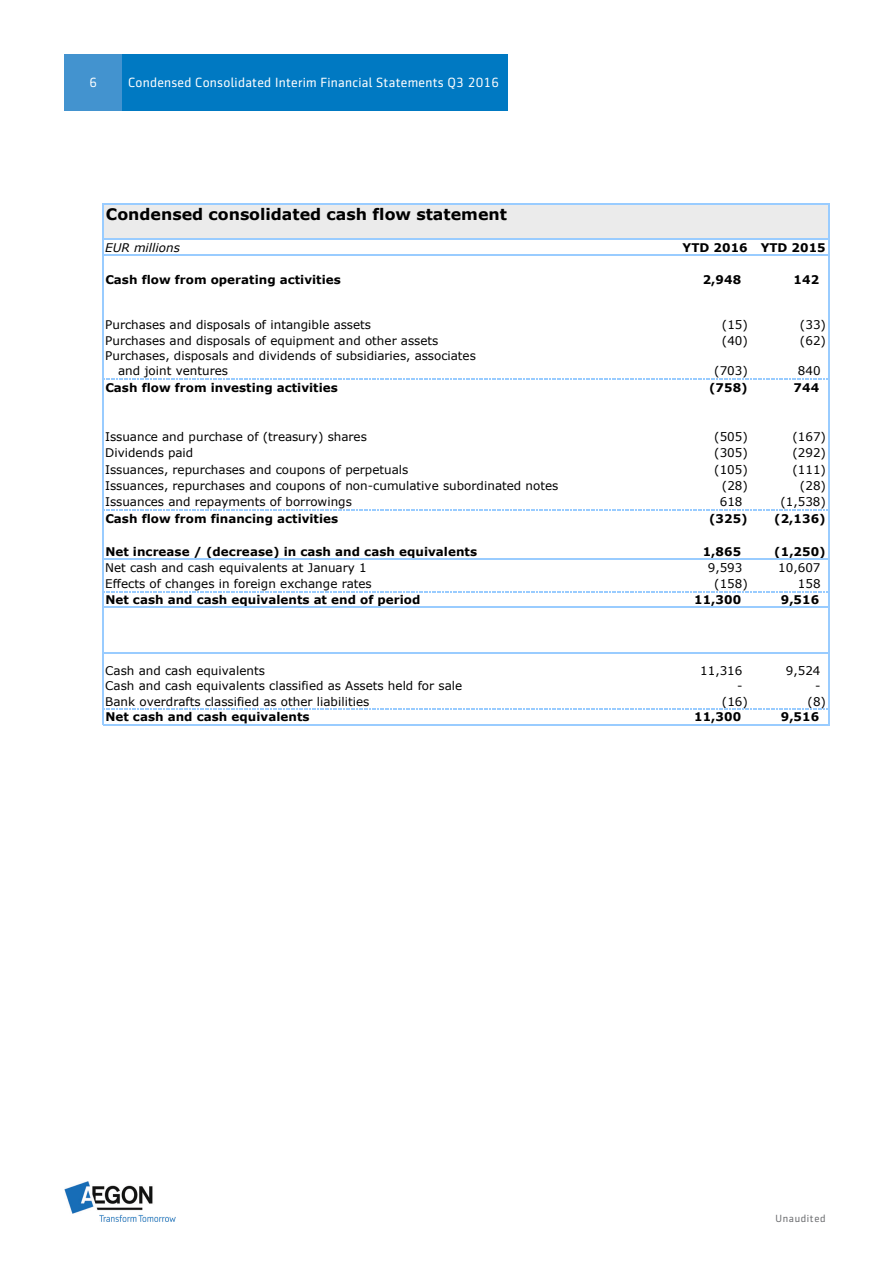
<style>
.page{position:relative;width:893px;height:1263px;background:#fff}
.page>*{position:absolute;margin:0;border:0;box-sizing:border-box;transform-origin:0 0}
.t1{font:700 15.9px "Verdana";color:#000}
.t2{font:13.5px "Sentico Sans DT";letter-spacing:.02em;color:#fff}
.t3{font:11.85px/15.3px "Verdana";color:#000}
.t4{font:700 11.85px "Verdana";letter-spacing:.005em;color:#000}
.t5{font:italic 11.85px "Verdana";letter-spacing:.005em;color:#000}
.t6{font:10.5px "Sentico Sans DT";letter-spacing:.06em;color:#6c6d70}
</style>
<div class="page">
<img style="left:65px;top:1182px;width:110px;height:39px">
<div style="left:121px;top:54px;width:387px;height:57px;background:#0079c2"></div>
<div style="left:64px;top:54px;width:58px;height:57px;background:#4393cf"></div>
<div style="left:103px;top:205px;width:726px;height:35px;background:#ebebeb"></div>
<hr style="left:102px;top:203px;width:1px;height:522px;background:#9cf">
<hr style="left:828px;top:205px;width:2px;height:520px;background:#9cf">
<hr style="left:103px;top:203px;width:727px;height:2px;background:#9cf">
<hr style="left:103px;top:239px;width:727px;height:1px;background:#9cf">
<hr style="left:103px;top:254px;width:727px;height:1px;background:#9cf">
<svg style="left:103px;top:378px;width:724px;height:2px"></svg>
<svg style="left:103px;top:509px;width:724px;height:2px"></svg>
<hr style="left:103px;top:559px;width:727px;height:1px;background:#9cf">
<svg style="left:103px;top:591px;width:724px;height:2px"></svg>
<hr style="left:103px;top:607px;width:727px;height:1px;background:#9cf">
<hr style="left:103px;top:653px;width:727px;height:1px;background:#9cf">
<svg style="left:103px;top:709px;width:724px;height:1px"></svg>
<hr style="left:103px;top:724px;width:727px;height:1px;background:#9cf">
<p class="t2" style="left:89px;top:75px;width:9px">6</p>
<p class="t2" style="left:128px;top:75px;width:373px">Condensed Consolidated Interim Financial Statements Q3 2016</p>
<p class="t1" style="left:106px;top:203px;width:403px">Condensed consolidated cash flow statement</p>
<p class="t5" style="left:105px;top:240px;width:76px">EUR millions</p>
<p class="t4" style="left:683px;top:239px;width:145px">YTD 2016 YTD 2015</p>
<p class="t4" style="left:105px;top:271px;width:237px">Cash flow from operating activities</p>
<p class="t4" style="left:703px;top:271px;width:40px">2,948</p>
<p class="t4" style="left:794px;top:271px;width:27px">142</p>
<p class="t3" style="left:105px;top:317px;width:267px">Purchases and disposals of intangible assets</p>
<p class="t3" style="left:722px;top:317px;width:28px">(15)</p>
<p class="t3" style="left:800px;top:317px;width:28px">(33)</p>
<p class="t3" style="left:105px;top:333px;width:335px">Purchases and disposals of equipment and other assets</p>
<p class="t3" style="left:722px;top:333px;width:28px">(40)</p>
<p class="t3" style="left:800px;top:333px;width:28px">(62)</p>
<p class="t3" style="left:118px;top:348px;width:359px;text-indent:-13px">Purchases, disposals and dividends of subsidiaries, associates and joint ventures</p>
<p class="t3" style="left:714px;top:363px;width:35px">(703)</p>
<p class="t3" style="left:798px;top:363px;width:24px">840</p>
<p class="t4" style="left:105px;top:379px;width:234px">Cash flow from investing activities</p>
<p class="t4" style="left:709px;top:379px;width:40px">(758)</p>
<p class="t4" style="left:794px;top:379px;width:27px">744</p>
<p class="t3" style="left:105px;top:429px;width:263px">Issuance and purchase of (treasury) shares</p>
<p class="t3" style="left:714px;top:429px;width:35px">(505)</p>
<p class="t3" style="left:792px;top:429px;width:35px">(167)</p>
<p class="t3" style="left:105px;top:445px;width:90px">Dividends paid</p>
<p class="t3" style="left:714px;top:445px;width:35px">(305)</p>
<p class="t3" style="left:792px;top:445px;width:35px">(292)</p>
<p class="t3" style="left:105px;top:461px;width:305px">Issuances, repurchases and coupons of perpetuals</p>
<p class="t3" style="left:714px;top:461px;width:35px">(105)</p>
<p class="t3" style="left:792px;top:461px;width:35px">(111)</p>
<p class="t3" style="left:105px;top:478px;width:455px">Issuances, repurchases and coupons of non-cumulative subordinated notes</p>
<p class="t3" style="left:722px;top:478px;width:28px">(28)</p>
<p class="t3" style="left:800px;top:478px;width:28px">(28)</p>
<p class="t3" style="left:105px;top:494px;width:248px">Issuances and repayments of borrowings</p>
<p class="t3" style="left:720px;top:494px;width:24px">618</p>
<p class="t3" style="left:780px;top:494px;width:47px">(1,538)</p>
<p class="t4" style="left:105px;top:510px;width:234px">Cash flow from financing activities</p>
<p class="t4" style="left:709px;top:510px;width:40px">(325)</p>
<p class="t4" style="left:774px;top:510px;width:53px">(2,136)</p>
<p class="t4" style="left:105px;top:543px;width:373px">Net increase / (decrease) in cash and cash equivalents</p>
<p class="t4" style="left:703px;top:543px;width:40px">1,865</p>
<p class="t4" style="left:774px;top:543px;width:53px">(1,250)</p>
<p class="t3" style="left:105px;top:560px;width:263px">Net cash and cash equivalents at January 1</p>
<p class="t3" style="left:708px;top:560px;width:36px">9,593</p>
<p class="t3" style="left:778px;top:560px;width:44px">10,607</p>
<p class="t3" style="left:105px;top:576px;width:268px">Effects of changes in foreign exchange rates</p>
<p class="t3" style="left:714px;top:576px;width:35px">(158)</p>
<p class="t3" style="left:798px;top:576px;width:24px">158</p>
<p class="t4" style="left:105px;top:591px;width:317px">Net cash and cash equivalents at end of period</p>
<p class="t4" style="left:694px;top:591px;width:48px">11,300</p>
<p class="t4" style="left:781px;top:591px;width:40px">9,516</p>
<p class="t3" style="left:105px;top:663px;width:161px">Cash and cash equivalents</p>
<p class="t3" style="left:700px;top:663px;width:44px">11,316</p>
<p class="t3" style="left:786px;top:663px;width:36px">9,524</p>
<p class="t3" style="left:105px;top:678px;width:358px">Cash and cash equivalents classified as Assets held for sale</p>
<p class="t3" style="left:737px;top:678px;width:7px">-</p>
<p class="t3" style="left:815px;top:678px;width:7px">-</p>
<p class="t3" style="left:105px;top:693px;width:266px">Bank overdrafts classified as other liabilities</p>
<p class="t3" style="left:722px;top:693px;width:28px">(16)</p>
<p class="t3" style="left:808px;top:693px;width:20px">(8)</p>
<p class="t4" style="left:105px;top:708px;width:206px">Net cash and cash equivalents</p>
<p class="t4" style="left:694px;top:708px;width:48px">11,300</p>
<p class="t4" style="left:781px;top:708px;width:40px">9,516</p>
<p class="t6" style="left:775px;top:1212px;width:52px">Unaudited</p>
</div>
